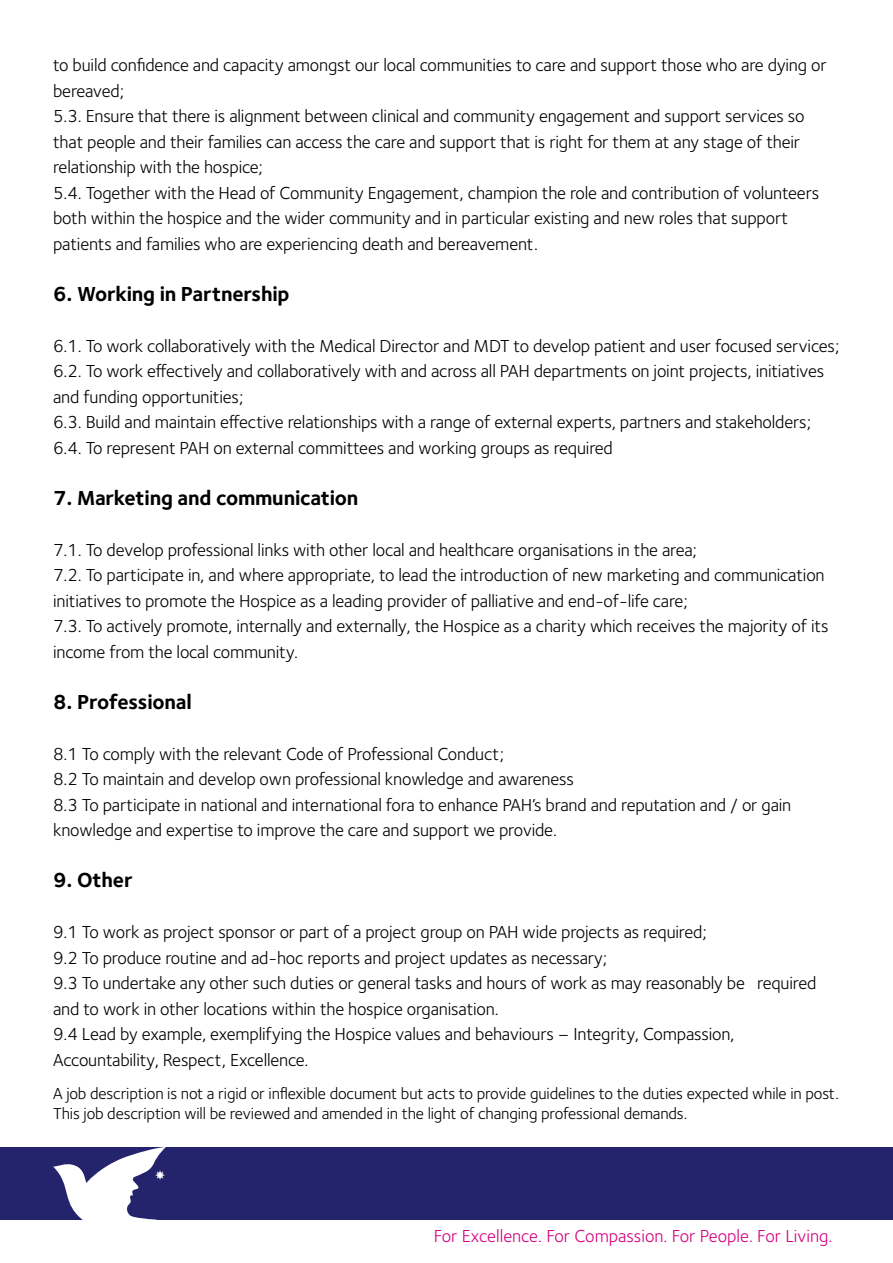
<style>
.page{position:relative;width:893px;height:1263px;background:#fff}
.page>*{position:absolute;margin:0;border:0;box-sizing:border-box;transform-origin:0 0}
.t1{font:700 21px "Foundry Sterling";letter-spacing:-.01em;color:#000}
.t2{font:18px/25.5px "Foundry Sterling";letter-spacing:-.01em;color:#000}
.t3{font:18px "Foundry Sterling";color:#d5007f}
.t4{font:16.5px/19.8px "Foundry Sterling";letter-spacing:-.01em;color:#000}
</style>
<div class="page">
<div style="left:0;top:1147px;width:893px;height:72px;background:#24246c"></div>
<svg style="left:53px;top:1147px;width:113px;height:73px"></svg>
<p class="t2" style="left:53px;top:53px;width:775px">to build confidence and capacity amongst our local communities to care and support those who are dying or bereaved;<br>5.3. Ensure that there is alignment between clinical and community engagement and support services so that people and their families can access the care and support that is right for them at any stage of their relationship with the hospice;<br>5.4. Together with the Head of Community Engagement, champion the role and contribution of volunteers both within the hospice and the wider community and in particular existing and new roles that support patients and families who are experiencing death and bereavement.</p>
<p class="t1" style="left:53px;top:281px;width:238px">6. Working in Partnership</p>
<p class="t2" style="left:53px;top:333px;width:788px">6.1. To work collaboratively with the Medical Director and MDT to develop patient and user focused services; 6.2. To work effectively and collaboratively with and across all PAH departments on joint projects, initiatives and funding opportunities;<br>6.3. Build and maintain effective relationships with a range of external experts, partners and stakeholders; 6.4. To represent PAH on external committees and working groups as required</p>
<p class="t1" style="left:53px;top:485px;width:307px">7. Marketing and communication</p>
<p class="t2" style="left:53px;top:537px;width:777px">7.1. To develop professional links with other local and healthcare organisations in the area;<br>7.2. To participate in, and where appropriate, to lead the introduction of new marketing and communication initiatives to promote the Hospice as a leading provider of palliative and end-of-life care;<br>7.3. To actively promote, internally and externally, the Hospice as a charity which receives the majority of its income from the local community.</p>
<p class="t1" style="left:53px;top:689px;width:140px">8. Professional</p>
<p class="t2" style="left:53px;top:741px;width:740px">8.1 To comply with the relevant Code of Professional Conduct;<br>8.2 To maintain and develop own professional knowledge and awareness<br>8.3 To participate in national and international fora to enhance PAH’s brand and reputation and / or gain knowledge and expertise to improve the care and support we provide.</p>
<p class="t1" style="left:53px;top:868px;width:81px">9. Other</p>
<p class="t2" style="left:53px;top:920px;width:765px">9.1 To work as project sponsor or part of a project group on PAH wide projects as required;<br>9.2 To produce routine and ad-hoc reports and project updates as necessary;<br>9.3 To undertake any other such duties or general tasks and hours of work as may reasonably be required and to work in other locations within the hospice organisation.<br>9.4 Lead by example, exemplifying the Hospice values and behaviours – Integrity, Compassion, Accountability, Respect, Excellence.</p>
<p class="t4" style="left:53px;top:1084px;width:787px">A job description is not a rigid or inflexible document but acts to provide guidelines to the duties expected while in post.<br>This job description will be reviewed and amended in the light of changing professional demands.</p>
<p class="t3" style="left:434px;top:1226px;width:400px">For Excellence. For Compassion. For People. For Living.</p>
</div>
